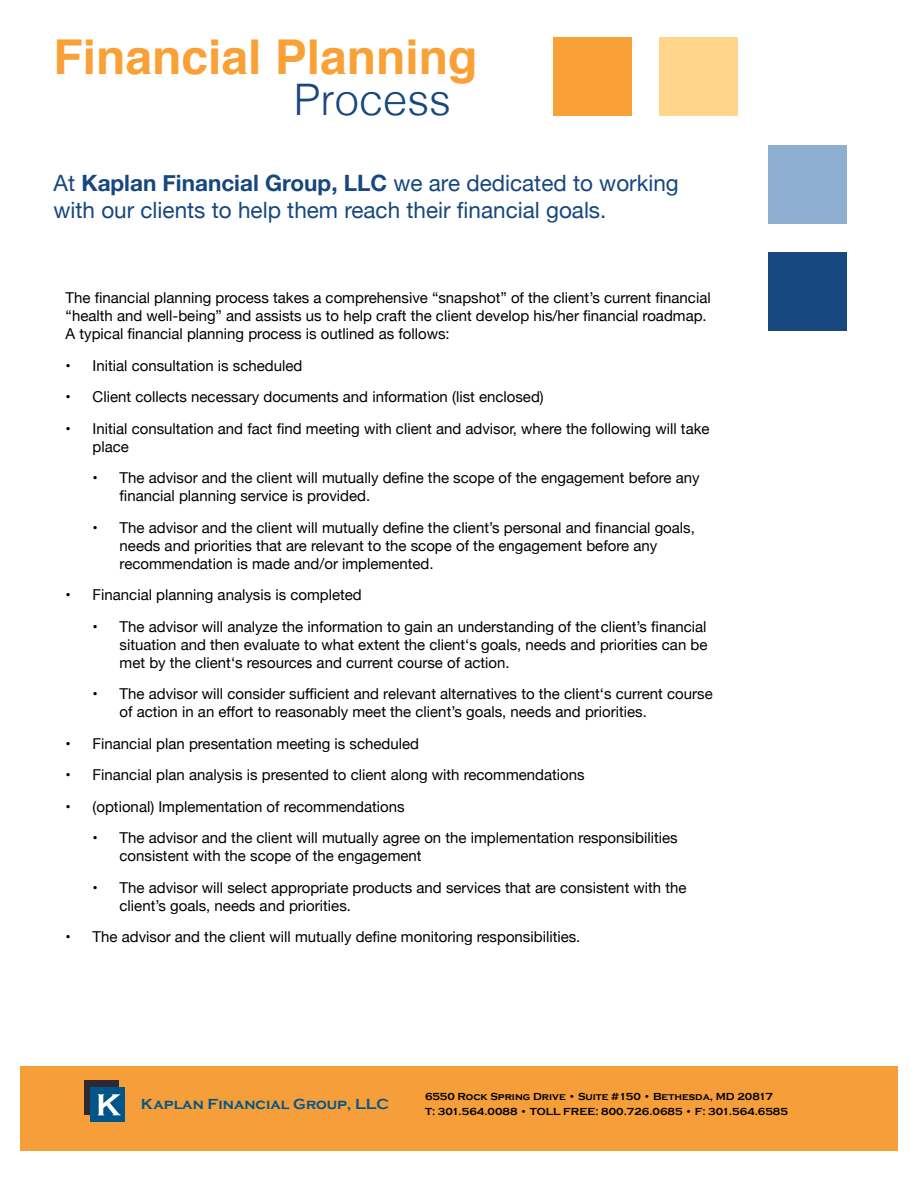
<style>
.page{position:relative;width:918px;height:1188px;background:#fff}
.page>*{position:absolute;margin:0;border:0;box-sizing:border-box;transform-origin:0 0}
.t1{font:700 48px "Helvetica";color:#f9a137}
.t2{font:300 43.5px "Helvetica";color:#16477f}
.t3{font:22.5px/27px "Helvetica Neue";color:#16477f}
.t4{font:15px/18px "Helvetica Neue";color:#000}
.t5{font:700 15px "Copperplate Gothic";color:#02558b}
.t6{font:700 10.5px "Copperplate Gothic";color:#000}
.s1{font-weight:700}
</style>
<div class="page">
<div style="left:20px;top:1066px;width:878px;height:84px;background:#f69e39"></div>
<div style="left:768px;top:252px;width:79px;height:79px;background:#16477f"></div>
<div style="left:553px;top:38px;width:78px;height:78px;background:#f9a136"></div>
<div style="left:659px;top:38px;width:79px;height:78px;background:#ffd68b"></div>
<div style="left:768px;top:146px;width:79px;height:78px;background:#8eafd1"></div>
<div style="left:84px;top:1080px;width:35px;height:34px;background:#2d2832"></div>
<div style="left:90px;top:1087px;width:35px;height:35px;background:#02558b"></div>
<svg style="left:98px;top:1094px;width:23px;height:21px"></svg>
<h1 class="t1" style="left:54px;top:18px;width:426px">Financial Planning</h1>
<h2 class="t2" style="left:294px;top:63px;width:159px">Process</h2>
<h3 class="t3" style="left:54px;top:170px;width:627px">At <span class="s1">Kaplan Financial Group, LLC</span> we are dedicated to working with our clients to help them reach their financial goals.</h3>
<p class="t4" style="left:66px;top:290px;width:647px">The financial planning process takes a comprehensive “snapshot” of the client’s current financial “health and well-being” and assists us to help craft the client develop his/her financial roadmap.<br>A typical financial planning process is outlined as follows:</p>
<p class="t4" style="left:66px;top:357px;width:238px">• Initial consultation is scheduled</p>
<p class="t4" style="left:66px;top:389px;width:480px">• Client collects necessary documents and information (list enclosed)</p>
<p class="t4" style="left:93px;top:420px;width:618px;text-indent:-27px">• Initial consultation and fact find meeting with client and advisor, where the following will take place</p>
<p class="t4" style="left:120px;top:470px;width:582px;text-indent:-27px">• The advisor and the client will mutually define the scope of the engagement before any financial planning service is provided.</p>
<p class="t4" style="left:120px;top:519px;width:577px;text-indent:-27px">• The advisor and the client will mutually define the client’s personal and financial goals, needs and priorities that are relevant to the scope of the engagement before any recommendation is made and/or implemented.</p>
<p class="t4" style="left:66px;top:587px;width:298px">• Financial planning analysis is completed</p>
<p class="t4" style="left:120px;top:618px;width:589px;text-align:justify;text-indent:-27px">• The advisor will analyze the information to gain an understanding of the client’s financial situation and then evaluate to what extent the client‘s goals, needs and priorities can be met by the client‘s resources and current course of action.</p>
<p class="t4" style="left:120px;top:686px;width:595px;text-indent:-27px">• The advisor will consider sufficient and relevant alternatives to the client‘s current course of action in an effort to reasonably meet the client’s goals, needs and priorities.</p>
<p class="t4" style="left:66px;top:735px;width:355px">• Financial plan presentation meeting is scheduled</p>
<p class="t4" style="left:66px;top:767px;width:521px">• Financial plan analysis is presented to client along with recommendations</p>
<p class="t4" style="left:66px;top:798px;width:341px">• (optional) Implementation of recommendations</p>
<p class="t4" style="left:120px;top:830px;width:560px;text-indent:-27px">• The advisor and the client will mutually agree on the implementation responsibilities consistent with the scope of the engagement</p>
<p class="t4" style="left:120px;top:879px;width:569px;text-indent:-27px">• The advisor will select appropriate products and services that are consistent with the client’s goals, needs and priorities.</p>
<p class="t4" style="left:66px;top:929px;width:516px">• The advisor and the client will mutually define monitoring responsibilities.</p>
<p class="t6" style="left:425px;top:1091px;width:349px">6550 Rock Spring Drive • Suite #150 • Bethesda, MD 20817</p>
<p class="t5" style="left:141px;top:1096px;width:249px">Kaplan Financial Group, LLC</p>
<p class="t6" style="left:425px;top:1106px;width:364px">T: 301.564.0088 • TOLL FREE: 800.726.0685 • F: 301.564.6585</p>
</div>
